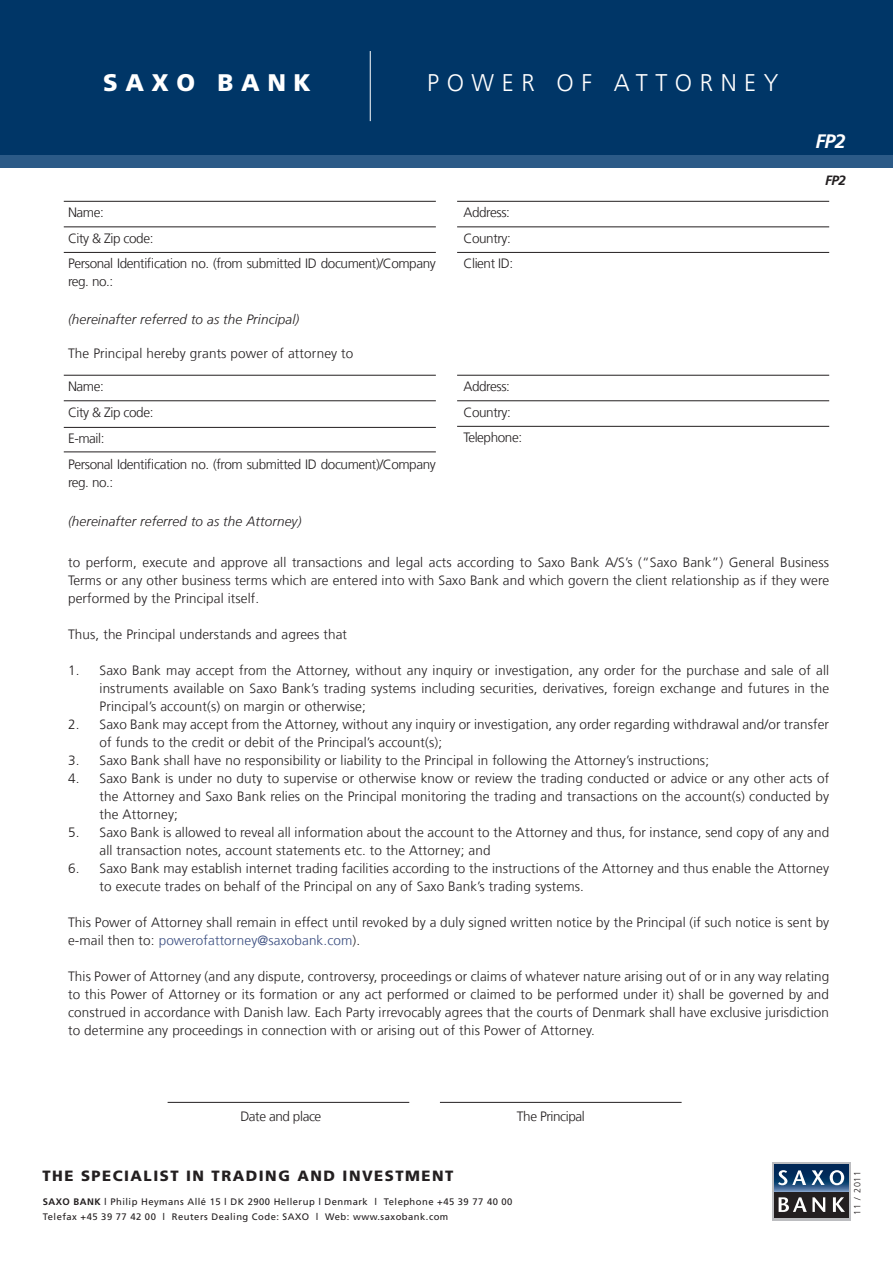
<style>
.page{position:relative;width:893px;height:1263px;background:#fff}
.page>*{position:absolute;margin:0;border:0;box-sizing:border-box;transform-origin:0 0}
.t1{font:300 24px "Frutiger LT Com";letter-spacing:.315em;color:#fff}
.t2{font:900 24px "Frutiger LT Com";letter-spacing:.315em;color:#fff}
.t3{font:italic 700 19.5px "Frutiger LT Com";color:#fff}
.t4{font:900 14.85px "Frutiger LT Com";letter-spacing:.1em;color:#231f20}
.t5{font:300 13.5px/18px "Frutiger LT Com";letter-spacing:.01em;color:#231f20;text-align:justify}
.t6{font:300 13.5px/18px "Frutiger LT Com";letter-spacing:-.03em;color:#231f20}
.t7{font:italic 300 13.5px "Frutiger LT Com";letter-spacing:.01em;color:#231f20}
.t8{font:italic 700 13.5px "Frutiger LT Com";color:#231f20}
.t9{font:9.45px "Frutiger LT Com";letter-spacing:.05em;color:#231f20}
.t10{font:300 9px "Frutiger LT Com";letter-spacing:.1em;color:#231f20}
.s1{color:#394c7f}
.s2{font-weight:700}
</style>
<div class="page">
<div style="left:0;top:141px;width:893px;height:27px;background:#2b5a87"></div>
<div style="left:0;top:0;width:893px;height:154px;background:#003667"></div>
<svg style="left:772px;top:1162px;width:78px;height:58px"></svg>
<div style="left:774px;top:1191px;width:74px;height:27px;background:#231f20"></div>
<svg style="left:774px;top:1164px;width:74px;height:27px"></svg>
<svg style="left:778px;top:1170px;width:66px;height:15px"></svg>
<svg style="left:779px;top:1197px;width:46px;height:15px"></svg>
<svg style="left:833px;top:1197px;width:12px;height:15px"></svg>
<hr style="left:370px;top:51px;width:1px;height:70px;background:#fff">
<hr style="left:64px;top:201px;width:372px;height:1px;background:#231f20">
<hr style="left:64px;top:375px;width:372px;height:1px;background:#231f20">
<hr style="left:64px;top:226px;width:372px;height:1px;background:#231f20">
<hr style="left:64px;top:400px;width:372px;height:1px;background:#231f20">
<hr style="left:64px;top:427px;width:372px;height:1px;background:#231f20">
<hr style="left:168px;top:1102px;width:241px;height:1px;background:#231f20">
<hr style="left:440px;top:1102px;width:242px;height:1px;background:#231f20">
<hr style="left:64px;top:252px;width:372px;height:1px;background:#231f20">
<hr style="left:64px;top:451px;width:372px;height:1px;background:#231f20">
<hr style="left:457px;top:201px;width:372px;height:1px;background:#231f20">
<hr style="left:457px;top:375px;width:372px;height:1px;background:#231f20">
<hr style="left:457px;top:226px;width:372px;height:1px;background:#231f20">
<hr style="left:457px;top:400px;width:372px;height:1px;background:#231f20">
<hr style="left:457px;top:252px;width:372px;height:1px;background:#231f20">
<hr style="left:457px;top:426px;width:372px;height:1px;background:#231f20">
<p class="t2" style="left:103px;top:68px;width:209px">SAXO BANK</p>
<p class="t1" style="left:427px;top:69px;width:353px">POWER OF ATTORNEY</p>
<p class="t5" style="left:68px;top:203px;width:37px">Name:</p>
<p class="t6" style="left:68px;top:229px;width:87px">City &amp; Zip code:</p>
<p class="t6" style="left:68px;top:255px;width:369px">Personal Identification no. (from submitted ID document)/Company reg. no.:</p>
<p class="t7" style="left:68px;top:312px;width:233px">(hereinafter referred to as the Principal)</p>
<p class="t5" style="left:68px;top:345px;width:287px">The Principal hereby grants power of attorney to</p>
<p class="t5" style="left:68px;top:377px;width:37px">Name:</p>
<p class="t6" style="left:68px;top:403px;width:87px">City &amp; Zip code:</p>
<p class="t5" style="left:68px;top:430px;width:38px">E-mail:</p>
<p class="t6" style="left:68px;top:456px;width:369px">Personal Identification no. (from submitted ID document)/Company reg. no.:</p>
<p class="t6" style="left:463px;top:203px;width:48px">Address:</p>
<p class="t6" style="left:463px;top:229px;width:49px">Country:</p>
<p class="t6" style="left:463px;top:255px;width:51px">Client ID:</p>
<p class="t6" style="left:463px;top:377px;width:48px">Address:</p>
<p class="t6" style="left:463px;top:403px;width:49px">Country:</p>
<p class="t6" style="left:463px;top:428px;width:60px">Telephone:</p>
<p class="t3" style="left:815px;top:130px;width:32px">FP2</p>
<p class="t8" style="left:825px;top:172px;width:22px">FP2</p>
<p class="t7" style="left:68px;top:513px;width:235px">(hereinafter referred to as the Attorney)</p>
<p class="t5" style="left:68px;top:553px;width:763px">to perform, execute and approve all transactions and legal acts according to Saxo Bank A/S’s (“Saxo Bank”) General Business Terms or any other business terms which are entered into with Saxo Bank and which govern the client relationship as if they were performed by the Principal itself.</p>
<p class="t5" style="left:68px;top:625px;width:281px">Thus, the Principal understands and agrees that</p>
<p class="t5" style="left:100px;top:661px;width:731px;text-indent:-31px">1. Saxo Bank may accept from the Attorney, without any inquiry or investigation, any order for the purchase and sale of all instruments available on Saxo Bank’s trading systems including securities, derivatives, foreign exchange and futures in the Principal’s account(s) on margin or otherwise;</p>
<p class="t5" style="left:100px;top:715px;width:731px;text-indent:-31px">2. Saxo Bank may accept from the Attorney, without any inquiry or investigation, any order regarding withdrawal and/or transfer of funds to the credit or debit of the Principal’s account(s);</p>
<p class="t5" style="left:68px;top:751px;width:643px">3. Saxo Bank shall have no responsibility or liability to the Principal in following the Attorney’s instructions;</p>
<p class="t5" style="left:100px;top:769px;width:731px;text-indent:-31px">4. Saxo Bank is under no duty to supervise or otherwise know or review the trading conducted or advice or any other acts of the Attorney and Saxo Bank relies on the Principal monitoring the trading and transactions on the account(s) conducted by the Attorney;</p>
<p class="t5" style="left:100px;top:823px;width:731px;text-indent:-31px">5. Saxo Bank is allowed to reveal all information about the account to the Attorney and thus, for instance, send copy of any and all transaction notes, account statements etc. to the Attorney; and</p>
<p class="t5" style="left:100px;top:859px;width:731px;text-indent:-31px">6. Saxo Bank may establish internet trading facilities according to the instructions of the Attorney and thus enable the Attorney to execute trades on behalf of the Principal on any of Saxo Bank’s trading systems.</p>
<p class="t5" style="left:68px;top:913px;width:763px">This Power of Attorney shall remain in effect until revoked by a duly signed written notice by the Principal (if such notice is sent by e-mail then to: <span class="s1">powerofattorney@saxobank.com</span>).</p>
<p class="t5" style="left:68px;top:967px;width:763px">This Power of Attorney (and any dispute, controversy, proceedings or claims of whatever nature arising out of or in any way relating to this Power of Attorney or its formation or any act performed or claimed to be performed under it) shall be governed by and construed in accordance with Danish law. Each Party irrevocably agrees that the courts of Denmark shall have exclusive jurisdiction to determine any proceedings in connection with or arising out of this Power of Attorney.</p>
<p class="t6" style="left:240px;top:1107px;width:82px">Date and place</p>
<p class="t6" style="left:517px;top:1107px;width:69px">The Principal</p>
<p class="t4" style="left:43px;top:1167px;width:412px">THE SPECIALIST IN TRADING AND INVESTMENT</p>
<p class="t10" style="left:852px;top:1215px;width:46px;rotate:-90deg">11 / 2011</p>
<p class="t9" style="left:43px;top:1196px;width:471px"><span class="s2">SAXO BANK</span> l Philip Heymans Allé 15 l DK 2900 Hellerup l Denmark l Telephone +45 39 77 40 00</p>
<p class="t9" style="left:43px;top:1211px;width:407px">Telefax +45 39 77 42 00 l Reuters Dealing Code: SAXO l Web: www.saxobank.com</p>
</div>
